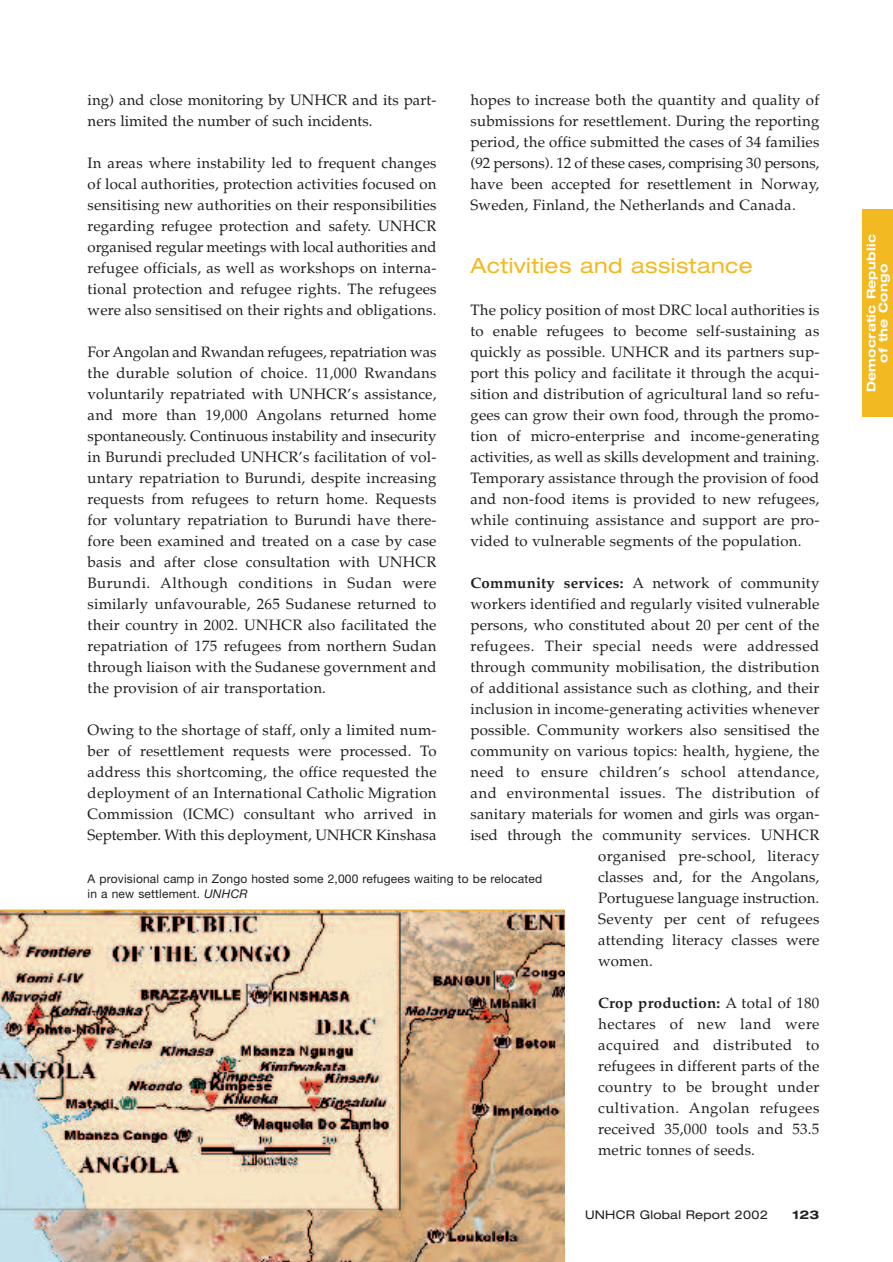
<style>
.page{position:relative;width:893px;height:1262px;background:#fff}
.page>*{position:absolute;margin:0;border:0;box-sizing:border-box;transform-origin:0 0}
.t1{font:expanded 21px "Helvetica Neue";letter-spacing:.02em;color:#f2b920}
.t2{font:15px/21px "Palatino";letter-spacing:.015em;color:#231f20;text-align:justify}
.t3{font:15px "Palatino";letter-spacing:.035em;color:#231f20}
.t4{font:12px/15px "Helvetica Neue";letter-spacing:.015em;color:#231f20}
.t5{font:700 expanded 12px/12px "Helvetica Neue";letter-spacing:.025em;color:#fff;text-align:center}
.t6{font:expanded 12px "Helvetica Neue";letter-spacing:.02em;color:#231f20}
.t7{font:700 expanded 12px "Helvetica Neue";color:#231f20}
.s1{font-weight:700}
.s2{font-style:italic}
</style>
<div class="page">
<div style="left:861px;top:210px;width:31px;height:207px;background:#f2b920"></div>
<img style="left:0;top:910px;width:564px;height:351px">
<hr style="left:0;top:909px;width:564px;height:1px;background:#f2b920">
<p class="t2" style="left:88px;top:91px;width:350px">ing) and close monitoring by UNHCR and its part&shy;ners limited the number of such incidents.</p>
<p class="t2" style="left:88px;top:154px;width:350px">In areas where instability led to frequent changes of local authorities, protection activities focused on sensitising new authorities on their responsibilities regarding refugee protection and safety. UNHCR organised regular meetings with local authorities and refugee officials, as well as workshops on interna&shy;tional protection and refugee rights. The refugees were also sensitised on their rights and obligations.</p>
<p class="t2" style="left:88px;top:343px;width:350px">For Angolan and Rwandan refugees, repatriation was the durable solution of choice. 11,000 Rwandans voluntarily repatriated with UNHCR’s assistance, and more than 19,000 Angolans returned home spontaneously. Continuous instability and insecurity in Burundi precluded UNHCR’s facilitation of vol&shy;untary repatriation to Burundi, despite increasing requests from refugees to return home. Requests for voluntary repatriation to Burundi have there&shy;fore been examined and treated on a case by case basis and after close consultation with UNHCR Burundi. Although conditions in Sudan were similarly unfavourable, 265 Sudanese returned to their country in 2002. UNHCR also facilitated the repatriation of 175 refugees from northern Sudan through liaison with the Sudanese government and the provision of air transportation.</p>
<p class="t2" style="left:88px;top:721px;width:350px">Owing to the shortage of staff, only a limited num&shy;ber of resettlement requests were processed. To address this shortcoming, the office requested the deployment of an International Catholic Migration Commission (ICMC) consultant who arrived in September. With this deployment, UNHCR Kinshasa</p>
<p class="t2" style="left:470px;top:91px;width:350px">hopes to increase both the quantity and quality of submissions for resettlement. During the reporting period, the office submitted the cases of 34 families (92 persons). 12 of these cases, comprising 30 persons, have been accepted for resettlement in Norway, Sweden, Finland, the Netherlands and Canada.</p>
<h1 class="t1" style="left:470px;top:258px;width:284px">Activities and assistance</h1>
<p class="t2" style="left:470px;top:301px;width:350px">The policy position of most DRC local authorities is to enable refugees to become self-sustaining as quickly as possible. UNHCR and its partners sup&shy;port this policy and facilitate it through the acqui&shy;sition and distribution of agricultural land so refu&shy;gees can grow their own food, through the promo&shy;tion of micro-enterprise and income-generating activities, as well as skills development and training.<br>Temporary assistance through the provision of food and non-food items is provided to new refugees, while continuing assistance and support are pro&shy;vided to vulnerable segments of the population.</p>
<p class="t2" style="left:470px;top:574px;width:350px"><span class="s1">Community services:</span> A network of community</p>
<p class="t2" style="left:470px;top:595px;width:350px">workers identified and regularly visited vulnerable</p>
<p class="t2" style="left:470px;top:616px;width:350px">persons, who constituted about 20 per cent of the</p>
<p class="t3" style="left:470px;top:640px;width:350px">refugees. Their special needs were addressed</p>
<p class="t2" style="left:470px;top:658px;width:350px">through community mobilisation, the distribution</p>
<p class="t2" style="left:470px;top:679px;width:350px">of additional assistance such as clothing, and their</p>
<p class="t2" style="left:470px;top:700px;width:350px">inclusion in income-generating activities whenever</p>
<p class="t2" style="left:470px;top:721px;width:350px">possible. Community workers also sensitised the</p>
<p class="t2" style="left:470px;top:742px;width:350px">community on various topics: health, hygiene, the</p>
<p class="t3" style="left:470px;top:766px;width:350px">need to ensure children’s school attendance,</p>
<p class="t2" style="left:470px;top:784px;width:350px">and environmental issues. The distribution of</p>
<p class="t2" style="left:470px;top:805px;width:350px">sanitary materials for women and girls was organ-</p>
<p class="t2" style="left:470px;top:826px;width:350px">ised through the community services. UNHCR</p>
<p class="t2" style="left:598px;top:847px;width:223px">organised pre-school, literacy</p>
<p class="t2" style="left:598px;top:868px;width:223px">classes and, for the Angolans,</p>
<p class="t2" style="left:598px;top:889px;width:223px">Portuguese language instruction.</p>
<p class="t2" style="left:598px;top:910px;width:223px">Seventy per cent of refugees</p>
<p class="t2" style="left:598px;top:931px;width:223px">attending literacy classes were</p>
<p class="t2" style="left:598px;top:952px;width:56px">women.</p>
<p class="t2" style="left:598px;top:994px;width:223px"><span class="s1">Crop production:</span> A total of 180 hectares of new land were acquired and distributed to refugees in different parts of the country to be brought under cultivation. Angolan refugees received 35,000 tools and 53.5 metric tonnes of seeds.</p>
<p class="t4" style="left:88px;top:872px;width:456px">A provisional camp in Zongo hosted some 2,000 refugees waiting to be relocated in a new settlement. <span class="s2">UNHCR</span></p>
<p class="t6" style="left:585px;top:1209px;width:185px">UNHCR Global Report 2002</p>
<p class="t7" style="left:792px;top:1209px;width:28px">123</p>
<p class="t5" style="left:866px;top:392px;width:159px;rotate:-90deg">Democratic Republic of the Congo</p>
</div>
